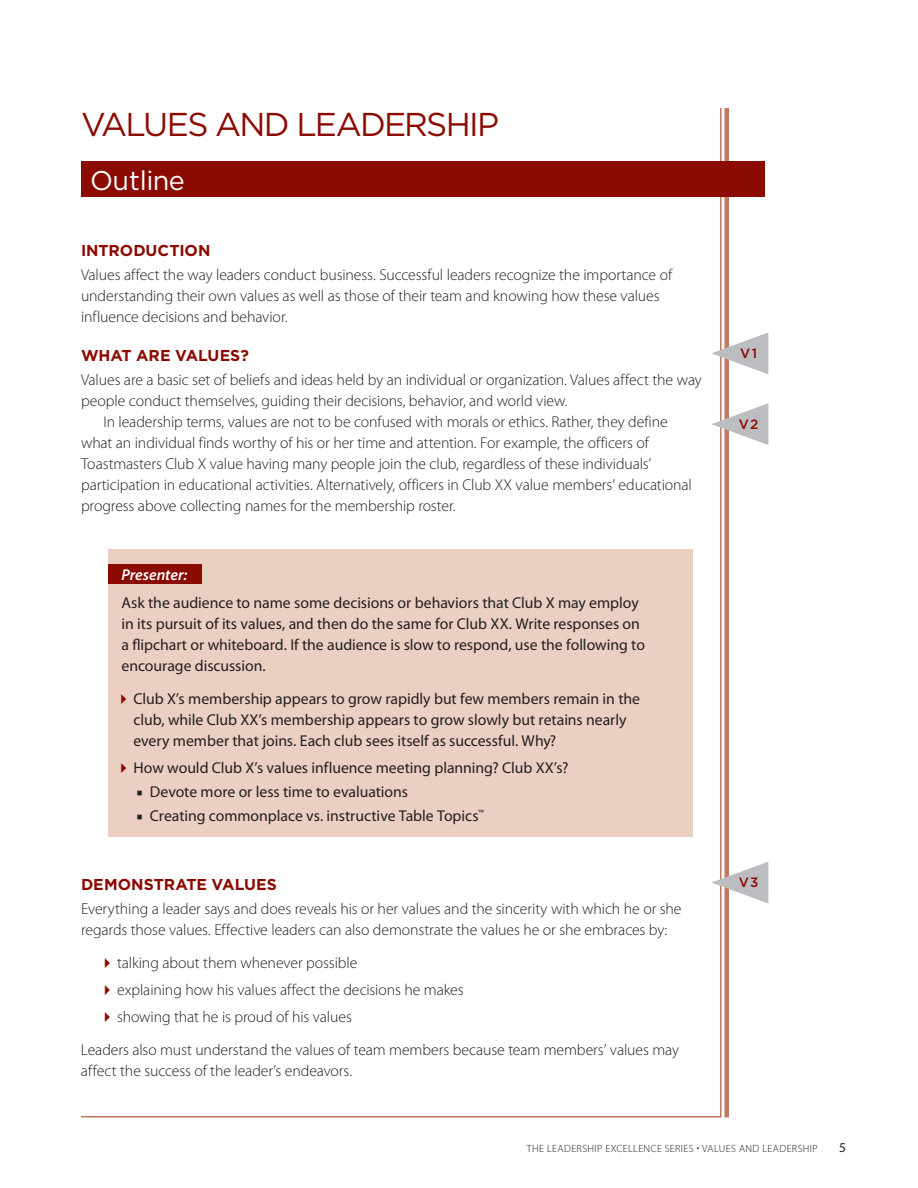
<style>
.page{position:relative;width:918px;height:1188px;background:#fff}
.page>*{position:absolute;margin:0;border:0;box-sizing:border-box;transform-origin:0 0}
.Project_head{font:33px "Gotham";letter-spacing:-.055em;color:#8b0a02}
.Head_2{font:27px "Gotham";letter-spacing:-.015em;color:#fff}
.Body_copy_-_no_inden{font:300 15.75px/21px "Myriad Pro";letter-spacing:-.005em;color:#231f20}
.Body_copy{font:300 15.75px/21px "Myriad Pro";letter-spacing:-.005em;color:#231f20}
.Presenter_bullet{font:15.75px/21px "Myriad Pro";letter-spacing:-.005em;color:#231f20}
.Presenter{font:15.75px/21px "Myriad Pro";letter-spacing:-.005em;color:#231f20}
.Bullet_level_1{font:300 15.75px "Myriad Pro";letter-spacing:-.005em;color:#231f20}
.Presenter_bullet_2{font:15.75px "Myriad Pro";letter-spacing:-.005em;color:#231f20}
.Subs{font:700 15.75px "Gotham";letter-spacing:-.005em;color:#8b0a02}
.Presenter-2{font:italic 600 15.75px "Myriad Pro";letter-spacing:-.005em;color:#fff}
.Smaller_Subs{font:500 13.5px "Gotham";color:#8b0a02}
.t1{font:13.5px "Myriad Pro";color:#231f20}
.t2{font:300 10.5px "Myriad Pro";letter-spacing:.035em;color:#231f20}
.s1{font-family:"Minion Pro"}
</style>
<div class="page">
<div style="left:724px;top:108px;width:5px;height:1010px;background:#c27860"></div>
<hr style="left:720px;top:108px;width:1px;height:1010px;background:#c27860">
<hr style="left:81px;top:1116px;width:639px;height:2px;background:#c27860">
<div style="left:108px;top:549px;width:585px;height:288px;background:#ebcfc2"></div>
<div style="left:109px;top:564px;width:93px;height:20px;background:#8b0a02"></div>
<div style="left:81px;top:161px;width:684px;height:36px;background:#8b0a02"></div>
<svg style="left:712px;top:332px;width:56px;height:42px"></svg>
<svg style="left:712px;top:403px;width:56px;height:42px"></svg>
<svg style="left:712px;top:862px;width:56px;height:42px"></svg>
<p class="Project_head" style="left:81px;top:103px;width:420px">VALUES AND LEADERSHIP</p>
<p class="Head_2" style="left:90px;top:163px;width:96px">Outline</p>
<p class="Subs" style="left:81px;top:240px;width:131px">INTRODUCTION</p>
<p class="Body_copy_-_no_inden" style="left:81px;top:264px;width:593px">Values affect the way leaders conduct business. Successful leaders recognize the importance of understanding their own values as well as those of their team and knowing how these values influence decisions and behavior.</p>
<p class="Subs" style="left:81px;top:345px;width:169px">WHAT ARE VALUES?</p>
<p class="Body_copy_-_no_inden" style="left:81px;top:369px;width:622px">Values are a basic set of beliefs and ideas held by an individual or organization. Values affect the way people conduct themselves, guiding their decisions, behavior, and world view.</p>
<p class="Body_copy" style="left:81px;top:411px;width:613px;text-indent:23px">In leadership terms, values are not to be confused with morals or ethics. Rather, they define what an individual finds worthy of his or her time and attention. For example, the officers of Toastmasters Club X value having many people join the club, regardless of these individuals’ participation in educational activities. Alternatively, officers in Club XX value members’ educational progress above collecting names for the membership roster.</p>
<p class="Presenter-2" style="left:121px;top:566px;width:67px">Presenter:</p>
<p class="Presenter" style="left:121px;top:593px;width:525px">Ask the audience to name some decisions or behaviors that Club X may employ in its pursuit of its values, and then do the same for Club XX. Write responses on a flipchart or whiteboard. If the audience is slow to respond, use the following to encourage discussion.</p>
<p class="Presenter_bullet" style="left:134px;top:689px;width:508px">Club X’s membership appears to grow rapidly but few members remain in the club, while Club XX’s membership appears to grow slowly but retains nearly every member that joins. Each club sees itself as successful. Why?</p>
<p class="Presenter_bullet" style="left:134px;top:758px;width:436px">How would Club X’s values influence meeting planning? Club XX’s?</p>
<p class="Presenter_bullet_2" style="left:136px;top:783px;width:273px"><span class="s1">■</span> Devote more or less time to evaluations</p>
<p class="Presenter_bullet_2" style="left:136px;top:807px;width:349px"><span class="s1">■</span> Creating commonplace vs. instructive Table Topics<sup>™</sup></p>
<p class="Subs" style="left:81px;top:874px;width:197px">DEMONSTRATE VALUES</p>
<p class="Body_copy_-_no_inden" style="left:81px;top:899px;width:602px">Everything a leader says and does reveals his or her values and the sincerity with which he or she regards those values. Effective leaders can also demonstrate the values he or she embraces by:</p>
<p class="Bullet_level_1" style="left:117px;top:954px;width:242px">talking about them whenever possible</p>
<p class="Bullet_level_1" style="left:117px;top:981px;width:348px">explaining how his values affect the decisions he makes</p>
<p class="Bullet_level_1" style="left:117px;top:1008px;width:236px">showing that he is proud of his values</p>
<p class="Body_copy_-_no_inden" style="left:81px;top:1040px;width:600px">Leaders also must understand the values of team members because team members’ values may affect the success of the leader’s endeavors.</p>
<p class="Smaller_Subs" style="left:740px;top:345px;width:18px">V1</p>
<p class="Smaller_Subs" style="left:739px;top:415px;width:21px">V2</p>
<p class="Smaller_Subs" style="left:739px;top:874px;width:21px">V3</p>
<p class="t2" style="left:527px;top:1142px;width:292px">THE LEADERSHIP EXCELLENCE SERIES • VALUES AND LEADERSHIP</p>
<p class="t1" style="left:839px;top:1140px;width:8px">5</p>
</div>
